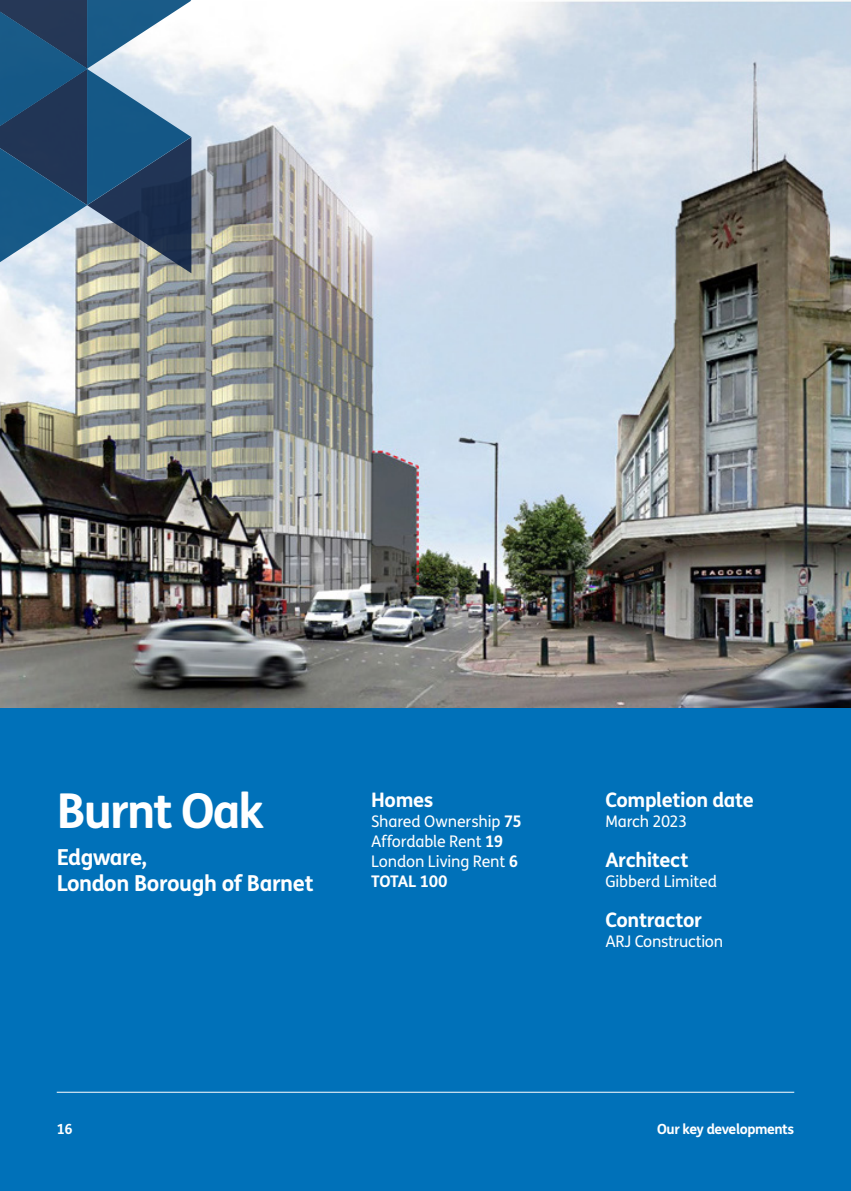
<style>
.page{position:relative;width:851px;height:1191px;background:#fff}
.page>*{position:absolute;margin:0;border:0;box-sizing:border-box;transform-origin:0 0}
.t1{font:700 48px "FS Me";letter-spacing:-.04em;color:#fff}
.t2{font:700 22px/26px "FS Me";letter-spacing:-.02em;color:#fff}
.t3{font:700 20px "FS Me";letter-spacing:-.02em;color:#fff}
.t4{font:16px/20px "FS Me";letter-spacing:-.01em;color:#fff}
.t5{font:700 14px "FS Me";letter-spacing:-.03em;color:#fff}
.s1{font-weight:700}
</style>
<div class="page">
<img style="left:0;top:0;width:850px;height:709px">
<div style="left:0;top:709px;width:850px;height:482px;background:#0071b9"></div>
<hr style="left:57px;top:1091px;width:737px;height:1px;background:#fff">
<svg style="left:0;top:0;width:191px;height:273px;background:#4b6d8b"></svg>
<h1 class="t1" style="left:57px;top:773px;width:209px">Burnt Oak</h1>
<h2 class="t2" style="left:57px;top:843px;width:258px">Edgware,<br>London Borough of Barnet</h2>
<p class="t3" style="left:371px;top:784px;width:64px">Homes</p>
<p class="t4" style="left:371px;top:811px;width:152px">Shared Ownership <span class="s1">75<br></span>Affordable Rent <span class="s1">19<br></span>London Living Rent <span class="s1">6<br>TOTAL 100</span></p>
<p class="t5" style="left:57px;top:1118px;width:18px">16</p>
<p class="t3" style="left:605px;top:784px;width:150px">Completion date</p>
<p class="t4" style="left:605px;top:811px;width:83px">March 2023</p>
<p class="t3" style="left:605px;top:844px;width:85px">Architect</p>
<p class="t4" style="left:605px;top:871px;width:113px">Gibberd Limited</p>
<p class="t3" style="left:605px;top:904px;width:98px">Contractor</p>
<p class="t4" style="left:605px;top:931px;width:119px">ARJ Construction</p>
<p class="t5" style="left:657px;top:1118px;width:138px">Our key developments</p>
</div>
